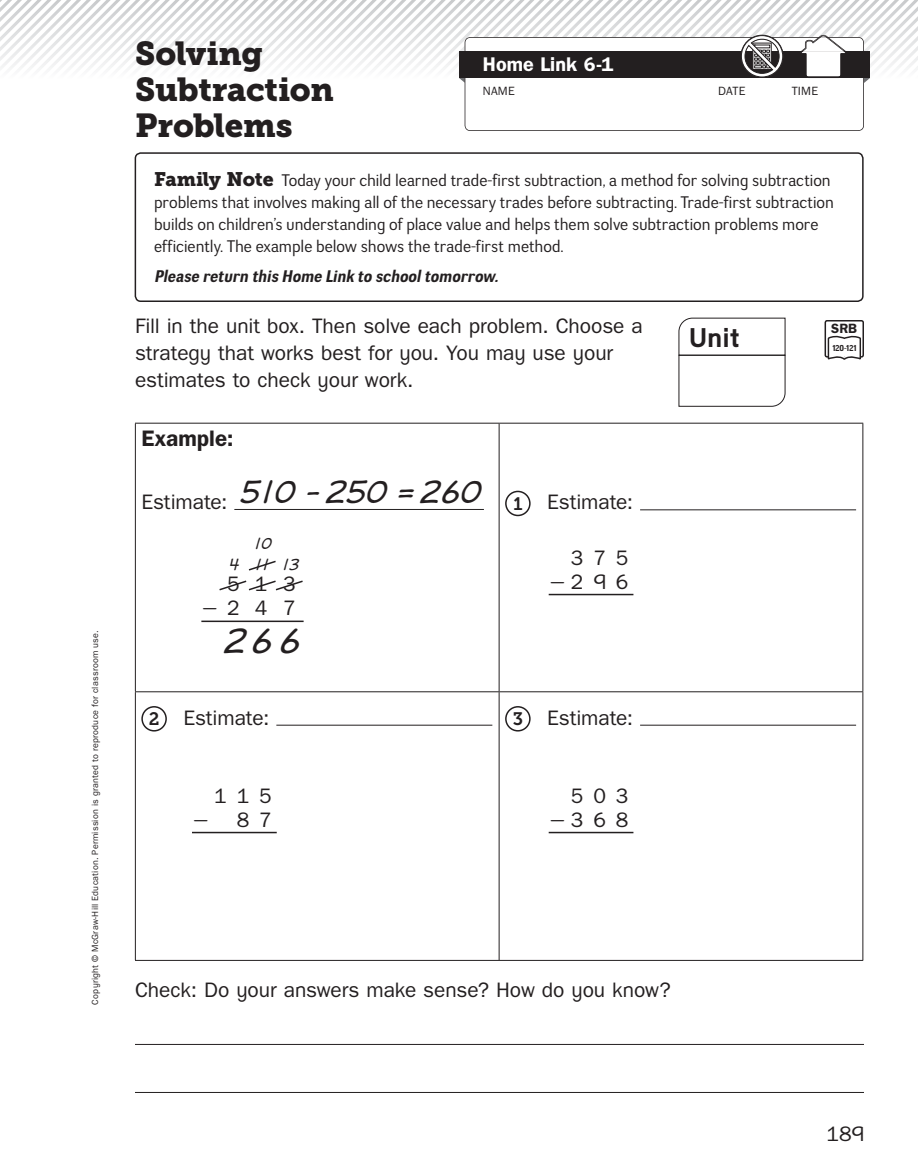
<style>
.page{position:relative;width:918px;height:1175px;background:#fff}
.page>*{position:absolute;margin:0;border:0;box-sizing:border-box;transform-origin:0 0}
.t1{font:italic 36px "MHE Wastrel EM";color:#231f20}
.t2{font:33px/36px "Museo Slab 900";letter-spacing:-.01em;color:#231f20}
.t3{font:italic 33px "MHE Wastrel EM";letter-spacing:-.045em;color:#231f20}
.t4{font:700 27px "MH Eupperelemsans EM";color:#231f20}
.t5{font:700 22.5px "SRA Sans 1.0";color:#231f20}
.t6{font:21px/24px "SRA Sans 1.0";color:#231f20;text-align:right}
.t7{font:700 19.8px "SRA Sans 1.0";color:#fff}
.t8{font:16.5px/21.8px "Negotiate Bk";color:#231f20}
.t9{font:italic 700 16.5px "Negotiate Rg";letter-spacing:-.005em;color:#231f20}
.t10{font:italic 16.5px/21px "MHE Wastrel EM";color:#231f20;text-align:center}
.t11{font:700 13.5px "SRA Sans 1.0";color:#231f20}
.t12{font:12px "SRA Sans 1.0";letter-spacing:.015em;color:#231f20}
.t13{font:9px "SRA Sans 1.0";letter-spacing:.025em;color:#231f20}
.t14{font:700 8.7px "Negotiate Rg";letter-spacing:-.01em;color:#231f20}
.s1{font-family:"Museo Slab 900";font-size:19.5px}
.s2{font-family:"Uni Math 2"}
.s3{font-family:"Museo Slab 700";font-size:18px}
</style>
<div class="page">
<hr style="left:135px;top:1044px;width:729px;height:1px;background:#231f20">
<hr style="left:135px;top:1092px;width:729px;height:1px;background:#231f20">
<hr style="left:135px;top:423px;width:364px;height:1px;background:#231f20">
<hr style="left:135px;top:423px;width:1px;height:268px;background:#231f20">
<hr style="left:499px;top:423px;width:364px;height:1px;background:#231f20">
<hr style="left:499px;top:423px;width:1px;height:268px;background:#231f20">
<hr style="left:862px;top:423px;width:1px;height:268px;background:#231f20">
<hr style="left:135px;top:691px;width:364px;height:1px;background:#231f20">
<hr style="left:135px;top:692px;width:1px;height:268px;background:#231f20">
<hr style="left:499px;top:691px;width:364px;height:1px;background:#231f20">
<hr style="left:499px;top:692px;width:1px;height:268px;background:#231f20">
<hr style="left:862px;top:692px;width:1px;height:268px;background:#231f20">
<hr style="left:135px;top:960px;width:728px;height:1px;background:#231f20">
<hr style="left:234px;top:509px;width:250px;height:1px;background:#231f20">
<hr style="left:201px;top:620px;width:103px;height:2px;background:#231f20">
<svg style="left:248px;top:560px;width:28px;height:11px"></svg>
<svg style="left:219px;top:580px;width:84px;height:11px"></svg>
<div style="left:505px;top:490px;width:26px;height:26px;border:2px solid #231f20;border-radius:50%"></div>
<hr style="left:640px;top:509px;width:216px;height:1px;background:#231f20">
<div style="left:141px;top:706px;width:26px;height:25px;border:2px solid #231f20;border-radius:50%"></div>
<hr style="left:276px;top:724px;width:216px;height:1px;background:#231f20">
<div style="left:505px;top:706px;width:26px;height:25px;border:2px solid #231f20;border-radius:50%"></div>
<hr style="left:640px;top:724px;width:216px;height:1px;background:#231f20">
<svg style="left:678px;top:317px;width:108px;height:90px"></svg>
<div style="left:135px;top:152px;width:729px;height:150px;border:2px solid #231f20;border-radius:5px"></div>
<svg style="left:0;top:0;width:918px;height:131px"></svg>
<div style="left:825px;top:320px;width:39px;height:37px;border:2px solid #231f20;border-radius:2px"></div>
<svg style="left:827px;top:334px;width:35px;height:26px"></svg>
<hr style="left:549px;top:594px;width:84px;height:1px;background:#231f20">
<hr style="left:549px;top:831px;width:84px;height:2px;background:#231f20">
<hr style="left:192px;top:831px;width:85px;height:2px;background:#231f20">
<p class="t13" style="left:92px;top:1004px;width:376px;rotate:-90deg">Copyright © McGraw-Hill Education. Permission is granted to reproduce for classroom use.</p>
<h2 class="t2" style="left:135px;top:39px;width:200px">Solving<br>Subtraction<br>Problems</h2>
<p class="t7" style="left:483px;top:58px;width:132px">Home Link 6-1</p>
<p class="t12" style="left:483px;top:87px;width:33px">NAME</p>
<p class="t12" style="left:718px;top:87px;width:29px">DATE</p>
<p class="t12" style="left:792px;top:87px;width:28px">TIME</p>
<p class="t8" style="left:154px;top:171px;width:681px"><span class="s1">Family Note</span> Today your child learned trade-first subtraction, a method for solving subtraction problems that involves making all of the necessary trades before subtracting. Trade-first subtraction builds on children’s understanding of place value and helps them solve subtraction problems more efficiently. The example below shows the trade-first method.</p>
<p class="t9" style="left:154px;top:270px;width:346px">Please return this Home Link to school tomorrow.</p>
<p class="t6" style="left:135px;top:314px;width:509px;line-height:27px;text-align:left">Fill in the unit box. Then solve each problem. Choose a strategy that works best for you. You may use your estimates to check your work.</p>
<h3 class="t5" style="left:141px;top:430px;width:94px">Example:</h3>
<h2 class="t3" style="left:141px;top:479px;width:340px"><sub>Estimate:</sub> 510 - 250 = 260</h2>
<p class="t10" style="left:228px;top:535px;width:72px">10<br>4 11 13</p>
<p class="t6" style="left:201px;top:574px;width:96px">513 <span class="s2">-</span>247</p>
<h1 class="t1" style="left:222px;top:627px;width:81px">266</h1>
<p class="t6" style="left:514px;top:492px;width:121px"><span class="s3">1</span> Estimate:</p>
<p class="t6" style="left:549px;top:547px;width:81px">375 <span class="s2">-</span>296</p>
<p class="t6" style="left:149px;top:707px;width:122px"><span class="s3">2</span> Estimate:</p>
<p class="t6" style="left:513px;top:707px;width:122px"><span class="s3">3</span> Estimate:</p>
<p class="t6" style="left:214px;top:785px;width:59px">115</p>
<p class="t6" style="left:192px;top:809px;width:81px"><span class="s2">-</span> 87</p>
<p class="t6" style="left:549px;top:785px;width:81px">503 <span class="s2">-</span>368</p>
<h3 class="t4" style="left:689px;top:327px;width:53px">Unit</h3>
<p class="t6" style="left:135px;top:979px;width:537px">Check: Do your answers make sense? How do you know?</p>
<p class="t11" style="left:831px;top:324px;width:27px">SRB</p>
<p class="t14" style="left:832px;top:345px;width:26px">120-121</p>
<p class="t6" style="left:827px;top:1124px;width:39px">189</p>
</div>
